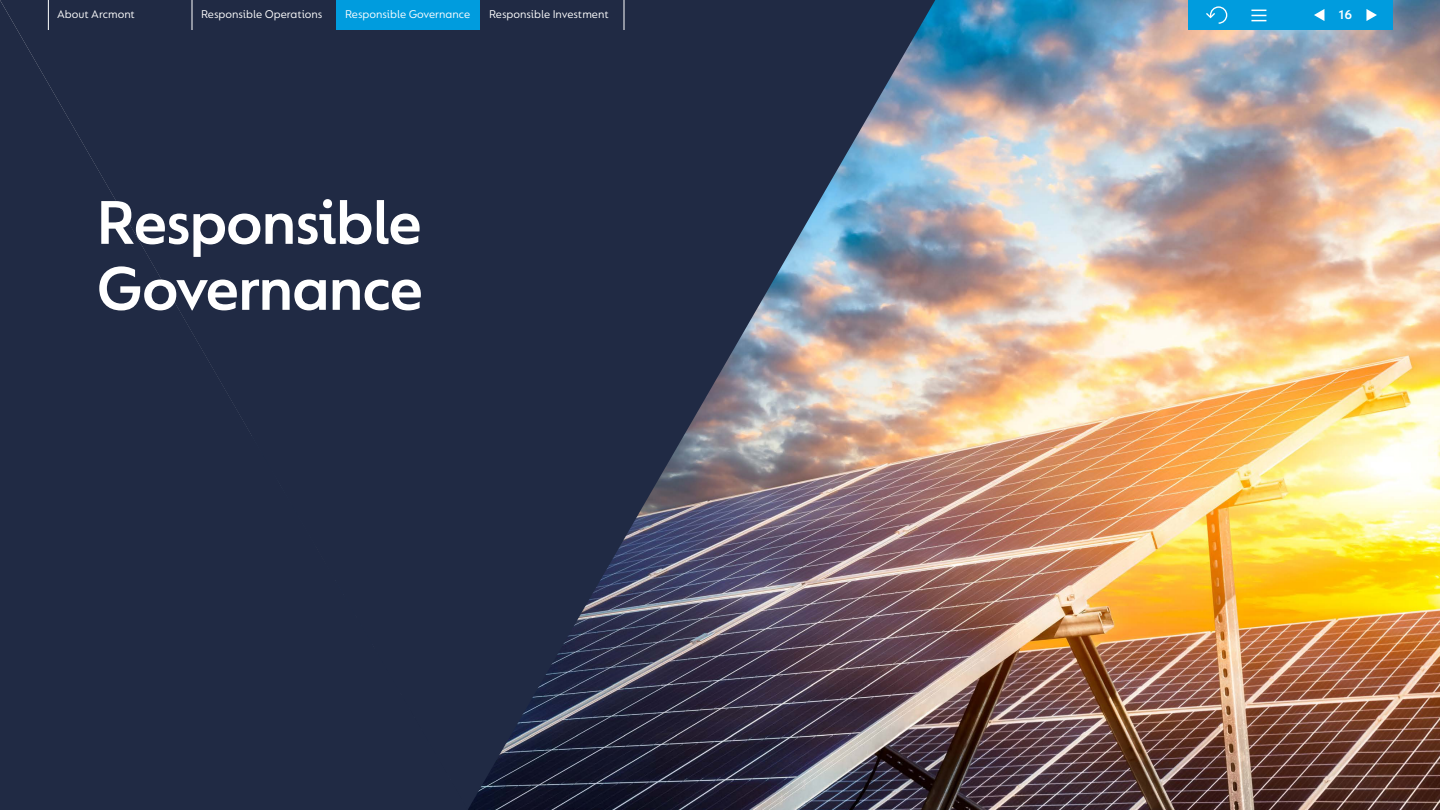
<style>
.page{position:relative;width:1440px;height:810px;background:#fff}
.page>*{position:absolute;margin:0;border:0;box-sizing:border-box;transform-origin:0 0}
.Divider_large_title{font:600 66px "FS Lucas";letter-spacing:-.03em;color:#fff}
.t1{font:600 13.5px "FS Lucas";color:#fff}
.t2{font:12px "FS Lucas";color:#fff}
</style>
<div class="page">
<img style="left:935px;top:0;width:505px;height:810px">
<img style="left:0;top:0;width:935px;height:810px">
<hr style="left:48px;top:0;width:1px;height:30px;background:#fff">
<hr style="left:624px;top:0;width:1px;height:30px;background:#fff">
<div style="left:336px;top:0;width:144px;height:30px;background:#009cde"></div>
<hr style="left:192px;top:0;width:1px;height:30px;background:#fff">
<div style="left:1188px;top:0;width:204px;height:30px;background:#009cde"></div>
<svg style="left:1206px;top:6px;width:22px;height:18px"></svg>
<svg style="left:1366px;top:9px;width:11px;height:12px"></svg>
<svg style="left:1314px;top:9px;width:10px;height:12px"></svg>
<svg style="left:1251px;top:9px;width:16px;height:13px"></svg>
<svg style="left:1251px;top:10px;width:15px;height:11px"></svg>
<p class="t2" style="left:57px;top:7px;width:80px">About Arcmont</p>
<p class="t2" style="left:201px;top:7px;width:123px">Responsible Operations</p>
<p class="t2" style="left:345px;top:7px;width:127px">Responsible Governance</p>
<p class="t2" style="left:489px;top:7px;width:121px">Responsible Investment</p>
<p class="t1" style="left:1339px;top:7px;width:15px">16</p>
<p class="Divider_large_title" style="left:96px;top:185px;width:328px">Responsible</p>
<p class="Divider_large_title" style="left:96px;top:251px;width:329px">Governance</p>
</div>
